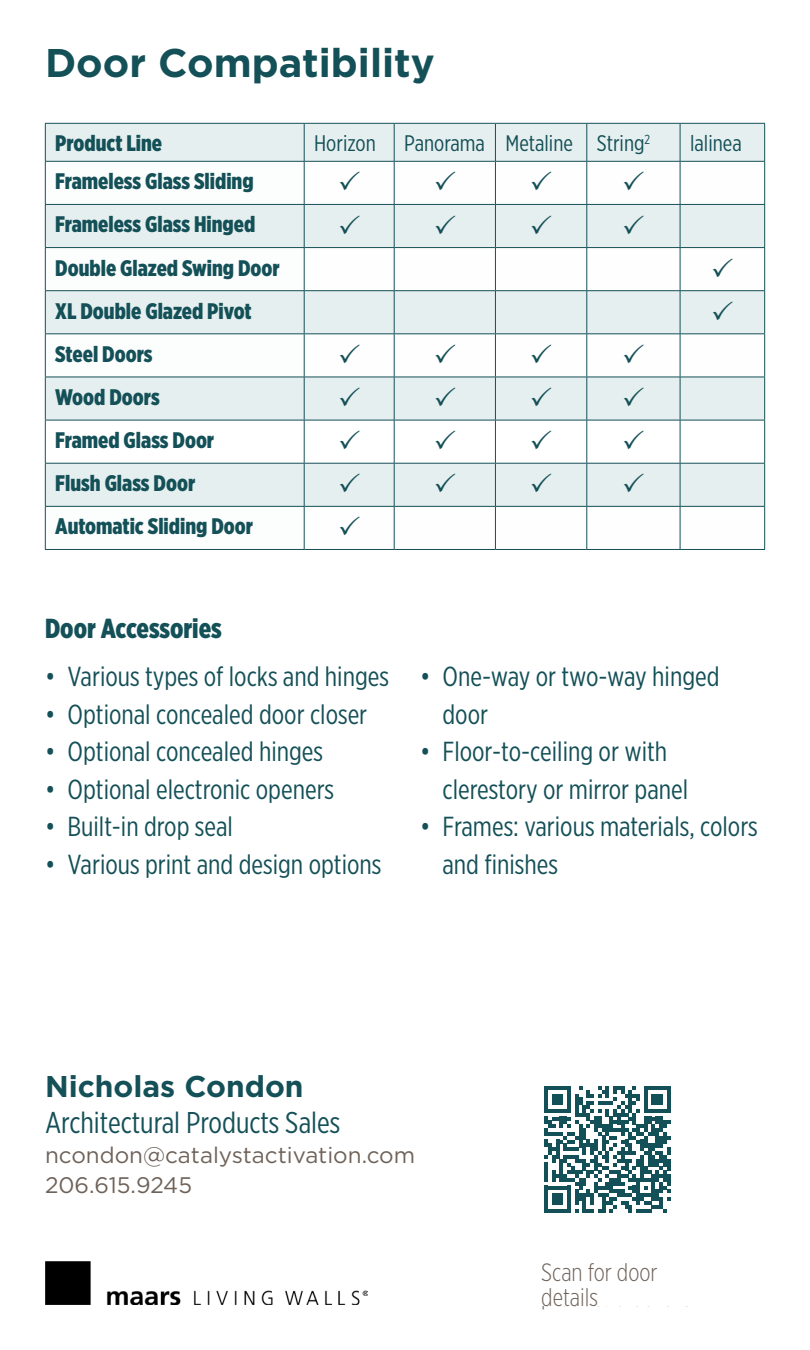
<style>
.page{position:relative;width:810px;height:1350px;background:#fff}
.page>*{position:absolute;margin:0;border:0;box-sizing:border-box;transform-origin:0 0}
.t1{font:700 40px "Gotham";color:#145057}
.t2{font:30px "Gotham X Narrow";color:#145057}
.t3{font:700 30px "Gotham";color:#145057}
.t4{font:27.5px/37.5px "Gotham X Narrow";color:#145057}
.Table_Left{font:900 27.5px "Gotham X Narrow";color:#145057}
.Sub_Front_Text{font:300 25px/25px "Gotham X Narrow";color:#6e6259}
.Table_Left-2{font:900 22.5px "Gotham X Narrow";color:#145057}
.t5{font:22.5px/30px "Gotham";color:#6e6259}
.Table_Right{font:22.5px "Gotham X Narrow";color:#145057}
</style>
<div class="page">
<img style="left:45px;top:1261px;width:323px;height:44px">
<svg style="left:544px;top:1086px;width:127px;height:126px"></svg>
<svg style="left:46px;top:248px;width:258px;height:301px"></svg>
<svg style="left:305px;top:248px;width:459px;height:301px"></svg>
<svg style="left:46px;top:291px;width:718px;height:215px;fill:#e6efef"></svg>
<hr style="left:45px;top:248px;width:1px;height:42px;background:#145057">
<hr style="left:304px;top:248px;width:1px;height:42px;background:#145057">
<hr style="left:394px;top:248px;width:1px;height:42px;background:#145057">
<hr style="left:495px;top:248px;width:1px;height:42px;background:#145057">
<hr style="left:586px;top:248px;width:1px;height:42px;background:#145057">
<hr style="left:680px;top:248px;width:1px;height:42px;background:#145057">
<hr style="left:764px;top:248px;width:1px;height:42px;background:#145057">
<hr style="left:45px;top:290px;width:259px;height:1px;background:#145057">
<hr style="left:45px;top:291px;width:1px;height:43px;background:#145057">
<hr style="left:304px;top:290px;width:90px;height:1px;background:#145057">
<hr style="left:304px;top:291px;width:1px;height:43px;background:#145057">
<hr style="left:394px;top:290px;width:101px;height:1px;background:#145057">
<hr style="left:394px;top:291px;width:1px;height:43px;background:#145057">
<hr style="left:495px;top:290px;width:92px;height:1px;background:#145057">
<hr style="left:495px;top:291px;width:1px;height:43px;background:#145057">
<hr style="left:587px;top:290px;width:93px;height:1px;background:#145057">
<hr style="left:586px;top:291px;width:1px;height:43px;background:#145057">
<hr style="left:680px;top:290px;width:85px;height:1px;background:#145057">
<hr style="left:680px;top:291px;width:1px;height:43px;background:#145057">
<hr style="left:764px;top:291px;width:1px;height:43px;background:#145057">
<hr style="left:45px;top:333px;width:259px;height:1px;background:#145057">
<hr style="left:45px;top:334px;width:1px;height:43px;background:#145057">
<hr style="left:304px;top:333px;width:90px;height:1px;background:#145057">
<hr style="left:304px;top:334px;width:1px;height:43px;background:#145057">
<hr style="left:394px;top:333px;width:101px;height:1px;background:#145057">
<hr style="left:394px;top:334px;width:1px;height:43px;background:#145057">
<hr style="left:495px;top:333px;width:92px;height:1px;background:#145057">
<hr style="left:495px;top:334px;width:1px;height:43px;background:#145057">
<hr style="left:587px;top:333px;width:93px;height:1px;background:#145057">
<hr style="left:586px;top:334px;width:1px;height:43px;background:#145057">
<hr style="left:680px;top:333px;width:85px;height:1px;background:#145057">
<hr style="left:680px;top:334px;width:1px;height:43px;background:#145057">
<hr style="left:764px;top:334px;width:1px;height:43px;background:#145057">
<hr style="left:45px;top:420px;width:259px;height:1px;background:#145057">
<hr style="left:45px;top:420px;width:1px;height:43px;background:#145057">
<hr style="left:304px;top:420px;width:90px;height:1px;background:#145057">
<hr style="left:304px;top:420px;width:1px;height:43px;background:#145057">
<hr style="left:394px;top:420px;width:101px;height:1px;background:#145057">
<hr style="left:394px;top:420px;width:1px;height:43px;background:#145057">
<hr style="left:495px;top:420px;width:92px;height:1px;background:#145057">
<hr style="left:495px;top:420px;width:1px;height:43px;background:#145057">
<hr style="left:587px;top:420px;width:93px;height:1px;background:#145057">
<hr style="left:586px;top:420px;width:1px;height:43px;background:#145057">
<hr style="left:680px;top:420px;width:85px;height:1px;background:#145057">
<hr style="left:680px;top:420px;width:1px;height:43px;background:#145057">
<hr style="left:764px;top:420px;width:1px;height:43px;background:#145057">
<hr style="left:45px;top:463px;width:259px;height:1px;background:#145057">
<hr style="left:45px;top:464px;width:1px;height:42px;background:#145057">
<hr style="left:304px;top:463px;width:90px;height:1px;background:#145057">
<hr style="left:304px;top:464px;width:1px;height:42px;background:#145057">
<hr style="left:394px;top:463px;width:101px;height:1px;background:#145057">
<hr style="left:394px;top:464px;width:1px;height:42px;background:#145057">
<hr style="left:495px;top:463px;width:92px;height:1px;background:#145057">
<hr style="left:495px;top:464px;width:1px;height:42px;background:#145057">
<hr style="left:587px;top:463px;width:93px;height:1px;background:#145057">
<hr style="left:586px;top:464px;width:1px;height:42px;background:#145057">
<hr style="left:680px;top:463px;width:85px;height:1px;background:#145057">
<hr style="left:680px;top:464px;width:1px;height:42px;background:#145057">
<hr style="left:764px;top:464px;width:1px;height:42px;background:#145057">
<hr style="left:45px;top:506px;width:259px;height:1px;background:#145057">
<hr style="left:45px;top:507px;width:1px;height:42px;background:#145057">
<hr style="left:304px;top:506px;width:90px;height:1px;background:#145057">
<hr style="left:304px;top:507px;width:1px;height:42px;background:#145057">
<hr style="left:394px;top:506px;width:101px;height:1px;background:#145057">
<hr style="left:394px;top:507px;width:1px;height:42px;background:#145057">
<hr style="left:495px;top:506px;width:92px;height:1px;background:#145057">
<hr style="left:495px;top:507px;width:1px;height:42px;background:#145057">
<hr style="left:587px;top:506px;width:93px;height:1px;background:#145057">
<hr style="left:586px;top:507px;width:1px;height:42px;background:#145057">
<hr style="left:680px;top:506px;width:85px;height:1px;background:#145057">
<hr style="left:680px;top:507px;width:1px;height:42px;background:#145057">
<hr style="left:764px;top:507px;width:1px;height:42px;background:#145057">
<hr style="left:45px;top:549px;width:259px;height:1px;background:#145057">
<hr style="left:304px;top:549px;width:90px;height:1px;background:#145057">
<hr style="left:394px;top:549px;width:101px;height:1px;background:#145057">
<hr style="left:495px;top:549px;width:92px;height:1px;background:#145057">
<hr style="left:587px;top:549px;width:93px;height:1px;background:#145057">
<hr style="left:680px;top:549px;width:85px;height:1px;background:#145057">
<svg style="left:45px;top:123px;width:720px;height:125px"></svg>
<svg style="left:713px;top:257px;width:20px;height:20px"></svg>
<svg style="left:713px;top:301px;width:20px;height:19px"></svg>
<svg style="left:340px;top:344px;width:20px;height:19px"></svg>
<svg style="left:436px;top:344px;width:19px;height:19px"></svg>
<svg style="left:532px;top:344px;width:20px;height:19px"></svg>
<svg style="left:624px;top:344px;width:20px;height:19px"></svg>
<div style="left:45px;top:377px;width:720px;height:43px;background:#e6efef"></div>
<svg style="left:340px;top:430px;width:20px;height:19px"></svg>
<svg style="left:436px;top:430px;width:19px;height:19px"></svg>
<svg style="left:532px;top:430px;width:20px;height:19px"></svg>
<svg style="left:624px;top:430px;width:20px;height:19px"></svg>
<svg style="left:340px;top:473px;width:20px;height:19px"></svg>
<svg style="left:436px;top:473px;width:19px;height:19px"></svg>
<svg style="left:532px;top:473px;width:20px;height:19px"></svg>
<svg style="left:624px;top:473px;width:20px;height:19px"></svg>
<svg style="left:340px;top:516px;width:20px;height:20px"></svg>
<p class="t1" style="left:45px;top:36px;width:391px">Door Compatibility</p>
<p class="Table_Left-2" style="left:55px;top:129px;width:108px">Product Line</p>
<p class="Table_Right" style="left:314px;top:130px;width:63px">Horizon</p>
<p class="Table_Right" style="left:404px;top:130px;width:82px">Panorama</p>
<p class="Table_Right" style="left:505px;top:130px;width:69px">Metaline</p>
<p class="Table_Right" style="left:597px;top:130px;width:55px">String<sup>2</sup></p>
<p class="Table_Right" style="left:690px;top:130px;width:53px">lalinea</p>
<p class="Table_Left-2" style="left:55px;top:167px;width:200px">Frameless Glass Sliding</p>
<p class="Table_Left-2" style="left:55px;top:210px;width:201px">Frameless Glass Hinged</p>
<p class="Table_Left-2" style="left:55px;top:254px;width:226px">Double Glazed Swing Door</p>
<p class="Table_Left-2" style="left:55px;top:297px;width:198px">XL Double Glazed Pivot</p>
<p class="Table_Left-2" style="left:55px;top:340px;width:99px">Steel Doors</p>
<p class="Table_Left-2" style="left:55px;top:383px;width:106px">Wood Doors</p>
<p class="Table_Left-2" style="left:55px;top:426px;width:160px">Framed Glass Door</p>
<p class="Table_Left-2" style="left:55px;top:469px;width:141px">Flush Glass Door</p>
<p class="Table_Left-2" style="left:55px;top:512px;width:199px">Automatic Sliding Door</p>
<p class="Table_Left" style="left:45px;top:611px;width:178px">Door Accessories</p>
<p class="t4" style="left:45px;top:658px;width:346px">• Various types of locks and hinges</p>
<p class="t4" style="left:45px;top:695px;width:324px">• Optional concealed door closer</p>
<p class="t4" style="left:45px;top:733px;width:280px">• Optional concealed hinges</p>
<p class="t4" style="left:45px;top:770px;width:291px">• Optional electronic openers</p>
<p class="t4" style="left:45px;top:808px;width:190px">• Built-in drop seal</p>
<p class="t4" style="left:45px;top:845px;width:338px">• Various print and design options</p>
<p class="t4" style="left:442px;top:658px;width:279px;text-indent:-22px">• One-way or two-way hinged door</p>
<p class="t4" style="left:442px;top:733px;width:247px;text-indent:-22px">• Floor-to-ceiling or with clerestory or mirror panel</p>
<p class="t4" style="left:442px;top:808px;width:317px;text-indent:-22px">• Frames: various materials, colors and finishes</p>
<p class="t3" style="left:45px;top:1066px;width:260px">Nicholas Condon</p>
<p class="t2" style="left:45px;top:1104px;width:297px">Architectural Products Sales</p>
<p class="t5" style="left:45px;top:1139px;width:372px">ncondon@catalystactivation.com<br>206.615.9245</p>
<p class="Sub_Front_Text" style="left:541px;top:1260px;width:118px">Scan for door details</p>
<p class="Sub_Front_Text" style="left:617px;top:1260px;width:28px">full</p>
</div>
